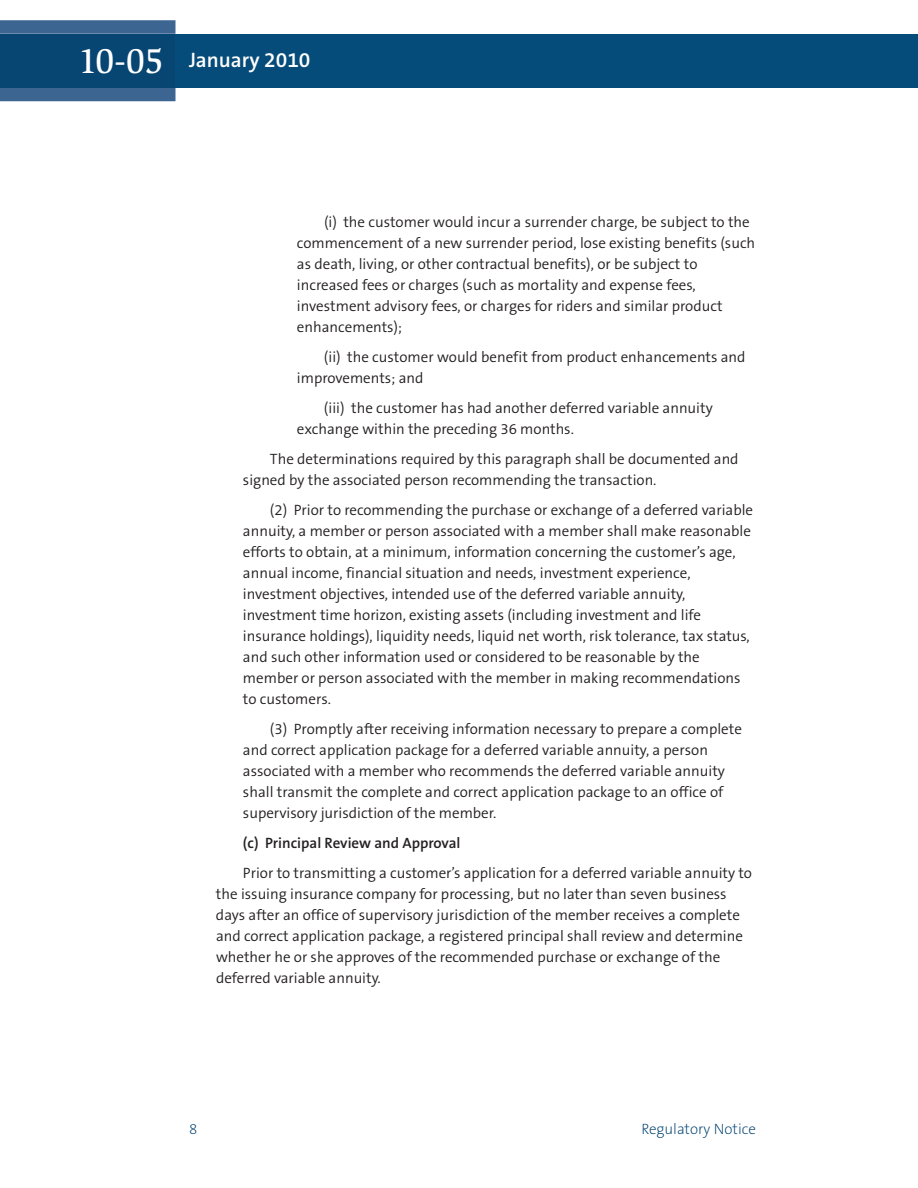
<style>
.page{position:relative;width:918px;height:1188px;background:#fff}
.page>*{position:absolute;margin:0;border:0;box-sizing:border-box;transform-origin:0 0}
.t1{font:500 36px "Slimbach LT";color:#fff}
.t2{font:600 21px "The Sans B6";color:#fff}
.t3{font:300 15px/21px "The Sans B4";color:#231f20}
.t4{font:600 15px "The Sans B6";color:#231f20}
.t5{font:200 15px "The Sans B2";color:#004270}
</style>
<div class="page">
<div style="left:176px;top:34px;width:742px;height:54px;background:#064c7a"></div>
<svg style="left:0;top:20px;width:176px;height:81px;background:#406993"></svg>
<div style="left:0;top:34px;width:176px;height:54px;background:#074573"></div>
<h1 class="t1" style="left:78px;top:47px;width:87px">10-05</h1>
<h2 class="t2" style="left:189px;top:49px;width:123px">January 2010</h2>
<p class="t3" style="left:297px;top:212px;width:460px;text-indent:27px">(i) the customer would incur a surrender charge, be subject to the commencement of a new surrender period, lose existing benefits (such as death, living, or other contractual benefits), or be subject to increased fees or charges (such as mortality and expense fees, investment advisory fees, or charges for riders and similar product enhancements);</p>
<p class="t3" style="left:297px;top:347px;width:450px;text-indent:27px">(ii) the customer would benefit from product enhancements and improvements; and</p>
<p class="t3" style="left:297px;top:398px;width:417px;text-indent:27px">(iii) the customer has had another deferred variable annuity exchange within the preceding 36 months.</p>
<p class="t3" style="left:243px;top:449px;width:497px;text-indent:27px">The determinations required by this paragraph shall be documented and signed by the associated person recommending the transaction.</p>
<p class="t3" style="left:243px;top:500px;width:512px;text-indent:27px">(2) Prior to recommending the purchase or exchange of a deferred variable annuity, a member or person associated with a member shall make reasonable efforts to obtain, at a minimum, information concerning the customer’s age, annual income, financial situation and needs, investment experience, investment objectives, intended use of the deferred variable annuity, investment time horizon, existing assets (including investment and life insurance holdings), liquidity needs, liquid net worth, risk tolerance, tax status, and such other information used or considered to be reasonable by the member or person associated with the member in making recommendations to customers.</p>
<p class="t3" style="left:243px;top:719px;width:500px;text-indent:27px">(3) Promptly after receiving information necessary to prepare a complete and correct application package for a deferred variable annuity, a person associated with a member who recommends the deferred variable annuity shall transmit the complete and correct application package to an office of supervisory jurisdiction of the member.</p>
<p class="t4" style="left:243px;top:835px;width:219px">(c) Principal Review and Approval</p>
<p class="t3" style="left:216px;top:863px;width:538px;text-indent:27px">Prior to transmitting a customer’s application for a deferred variable annuity to the issuing insurance company for processing, but no later than seven business days after an office of supervisory jurisdiction of the member receives a complete and correct application package, a registered principal shall review and determine whether he or she approves of the recommended purchase or exchange of the deferred variable annuity.</p>
<p class="t5" style="left:189px;top:1121px;width:10px">8</p>
<p class="t5" style="left:641px;top:1121px;width:116px">Regulatory Notice</p>
</div>
